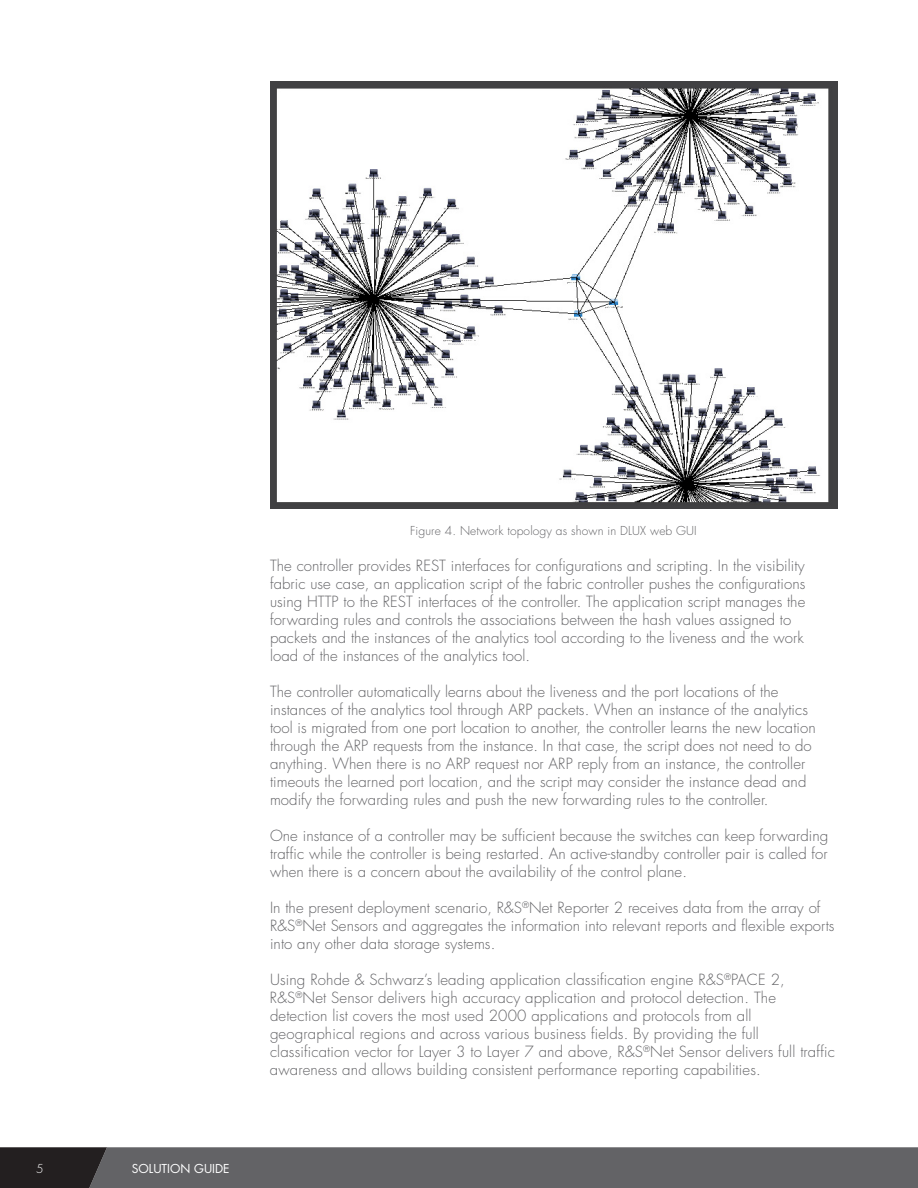
<style>
.page{position:relative;width:918px;height:1188px;background:#fff}
.page>*{position:absolute;margin:0;border:0;box-sizing:border-box;transform-origin:0 0}
.t1{font:300 15px/18px "Futura Std";letter-spacing:.005em;color:#636366}
.t2{font:300 12px "Futura Std";letter-spacing:.01em;color:#636366}
.t3{font:12px "Futura Std";color:#fff}
.t4{font:300 12px "Futura Std";color:#fff}
</style>
<div class="page">
<svg style="left:0;top:1147px;width:918px;height:41px;background:#5d5c5f"></svg>
<img style="left:270px;top:81px;width:567px;height:427px">
<p class="t4" style="left:36px;top:1161px;width:9px">5</p>
<p class="t3" style="left:132px;top:1161px;width:99px">SOLUTION GUIDE</p>
<p class="t2" style="left:410px;top:524px;width:288px">Figure 4. Network topology as shown in DLUX web GUI</p>
<p class="t1" style="left:270px;top:557px;width:537px">The controller provides REST interfaces for configurations and scripting. In the visibility fabric use case, an application script of the fabric controller pushes the configurations using HTTP to the REST interfaces of the controller. The application script manages the forwarding rules and controls the associations between the hash values assigned to packets and the instances of the analytics tool according to the liveness and the work load of the instances of the analytics tool.</p>
<p class="t1" style="left:270px;top:683px;width:547px">The controller automatically learns about the liveness and the port locations of the instances of the analytics tool through ARP packets. When an instance of the analytics tool is migrated from one port location to another, the controller learns the new location through the ARP requests from the instance. In that case, the script does not need to do anything. When there is no ARP request nor ARP reply from an instance, the controller timeouts the learned port location, and the script may consider the instance dead and modify the forwarding rules and push the new forwarding rules to the controller.</p>
<p class="t1" style="left:270px;top:827px;width:560px;text-align:justify">One instance of a controller may be sufficient because the switches can keep forwarding traffic while the controller is being restarted. An active-standby controller pair is called for when there is a concern about the availability of the control plane.</p>
<p class="t1" style="left:270px;top:899px;width:566px">In the present deployment scenario, R&amp;S<sup>®</sup>Net Reporter 2 receives data from the array of<br>R&amp;S<sup>®</sup>Net Sensors and aggregates the information into relevant reports and flexible exports into any other data storage systems.</p>
<p class="t1" style="left:270px;top:971px;width:567px">Using Rohde &amp; Schwarz’s leading application classification engine R&amp;S<sup>®</sup>PACE 2, R&amp;S<sup>®</sup>Net Sensor delivers high accuracy application and protocol detection. The detection list covers the most used 2000 applications and protocols from all geographical regions and across various business fields. By providing the full classification vector for Layer 3 to Layer 7 and above, R&amp;S<sup>®</sup>Net Sensor delivers full traffic awareness and allows building consistent performance reporting capabilities.</p>
</div>
